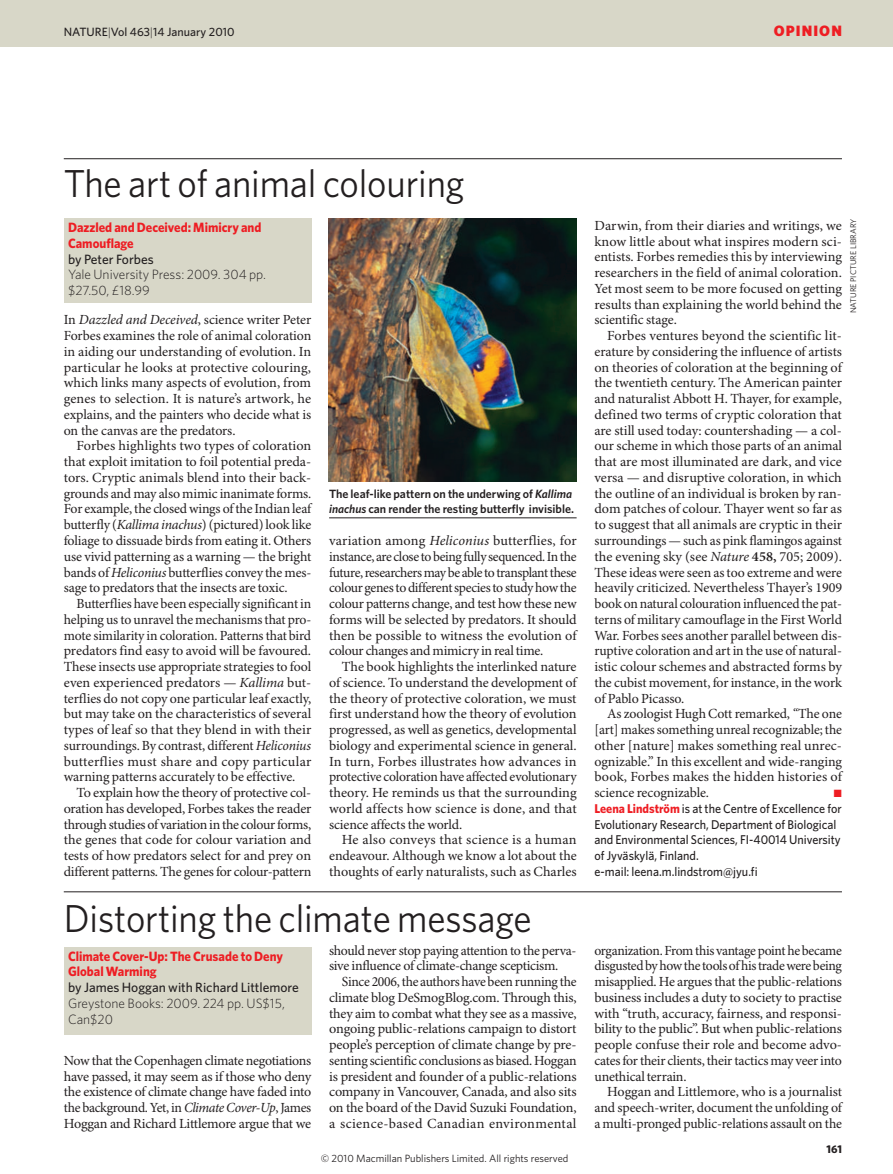
<style>
.page{position:relative;width:893px;height:1174px;background:#fff}
.page>*{position:absolute;margin:0;border:0;box-sizing:border-box;transform-origin:0 0}
.t1{font:39px "Whitney Book 2";letter-spacing:-.005em;color:#231f20;scale:.95 1}
.t2{font:900 15px "Whitney";letter-spacing:.075em;color:#ee1d23}
.t3{font:13.95px/15.8px "Minion Pro";letter-spacing:-.01em;color:#231f20;text-align:justify}
.t4{font:700 13.5px/15.8px "Whitney";color:#ee1d23;scale:.95 1}
.t5{font:300 13.5px/15.8px "Whitney";color:#231f20}
.t6{font:500 13.5px "Whitney";color:#231f20}
.t7{font:500 12.75px/15.8px "Whitney";color:#231f20;scale:.95 1}
.t8{font:600 12px/15.8px "Whitney";color:#231f20}
.t9{font:500 12px "Whitney";color:#231f20}
.t10{font:700 11.25px "Whitney";color:#231f20}
.t11{font:10.5px "Whitney";color:#231f20}
.t12{font:10.5px "Zapf Dingbats Std";color:#ee1d23}
.t13{font:8.25px "Whitney Book 2";color:#231f20}
.s1{font-weight:300}
.s2{font-style:italic}
.s3{font-weight:600}
.s4{font-weight:700;color:#ee1d23}
</style>
<div class="page">
<div style="left:64px;top:218px;width:247px;height:85px;background:#d8d7c8"></div>
<div style="left:64px;top:946px;width:247px;height:88px;background:#d8d7c8"></div>
<hr style="left:64px;top:891px;width:778px;height:1px;background:#231f20">
<img style="left:329px;top:219px;width:247px;height:263px">
<hr style="left:329px;top:517px;width:248px;height:1px;background:#231f20">
<div style="left:0;top:0;width:893px;height:47px;background:#d8d7c8"></div>
<hr style="left:64px;top:158px;width:778px;height:1px;background:#231f20">
<p class="t9" style="left:64px;top:28px;width:172px">NATURE<span class="s1">|</span>Vol 463<span class="s1">|</span>14 January 2010</p>
<p class="t2" style="left:774px;top:25px;width:70px">OPINION</p>
<h1 class="t1" style="left:64px;top:160px;width:423px">The art of animal colouring</h1>
<p class="t4" style="left:68px;top:220px;width:205px">Dazzled and Deceived: Mimicry and<br>Camouflage</p>
<p class="t6" style="left:68px;top:254px;width:87px">by Peter Forbes</p>
<p class="t5" style="left:68px;top:268px;width:200px">Yale University Press: 2009. 304 pp. $27.50, £18.99</p>
<p class="t3" style="left:64px;top:313px;width:249px">In <span class="s2">Dazzled and Deceived</span>, science writer Peter Forbes examines the role of animal coloration in aiding our understanding of evolution. In particular he looks at protective colouring, which links many aspects of evolution, from genes to selection. It is nature’s artwork, he explains, and the painters who decide what is on the canvas are the predators.</p>
<p class="t3" style="left:64px;top:439px;width:249px;text-indent:13px">Forbes highlights two types of coloration that exploit imitation to foil potential preda&shy;tors. Cryptic animals blend into their back&shy;grounds and may also mimic inanimate forms.<br>For example, the closed wings of the Indian leaf butterfly (<span class="s2">Kallima inachus</span>) (pictured) look like foliage to dissuade birds from eating it. Others use vivid patterning as a warning — the bright bands of <span class="s2">Heliconius</span> butterflies convey the mes&shy;sage to predators that the insects are toxic.</p>
<p class="t3" style="left:64px;top:597px;width:249px;text-indent:13px">Butterflies have been especially significant in helping us to unravel the mechanisms that pro&shy;mote similarity in coloration. Patterns that bird predators find easy to avoid will be favoured.<br>These insects use appropriate strategies to fool even experienced predators — <span class="s2">Kallima</span> but&shy;terflies do not copy one particular leaf exactly, but may take on the characteristics of several types of leaf so that they blend in with their surroundings. By contrast, different <span class="s2">Heliconius </span>butterflies must share and copy particular warning patterns accurately to be effective.</p>
<p class="t3" style="left:64px;top:786px;width:249px;text-indent:13px">To explain how the theory of protective col&shy;oration has developed, Forbes takes the reader through studies of variation in the colour forms, the genes that code for colour variation and tests of how predators select for and prey on different patterns. The genes for colour-pattern</p>
<p class="t8" style="left:329px;top:486px;width:246px">The leaf-like pattern on the underwing of <span class="s2">Kallima inachus</span> can render the resting butterfly invisible.</p>
<p class="t3" style="left:329px;top:534px;width:249px">variation among <span class="s2">Heliconius</span> butterflies, for instance, are close to being fully sequenced. In the future, researchers may be able to transplant these colour genes to different species to study how the colour patterns change, and test how these new forms will be selected by predators. It should then be possible to witness the evolution of colour changes and mimicry in real time.</p>
<p class="t3" style="left:329px;top:660px;width:249px;text-indent:13px">The book highlights the interlinked nature of science. To understand the development of the theory of protective coloration, we must first understand how the theory of evolution progressed, as well as genetics, developmental biology and experimental science in general.<br>In turn, Forbes illustrates how advances in protective coloration have affected evolutionary theory. He reminds us that the surrounding world affects how science is done, and that science affects the world.</p>
<p class="t3" style="left:329px;top:833px;width:249px;text-indent:13px">He also conveys that science is a human endeavour. Although we know a lot about the thoughts of early naturalists, such as Charles</p>
<h1 class="t1" style="left:64px;top:894px;width:494px">Distorting the climate message</h1>
<p class="t4" style="left:68px;top:948px;width:228px">Climate Cover-Up: The Crusade to Deny<br>Global Warming</p>
<p class="t6" style="left:68px;top:982px;width:232px">by James Hoggan with Richard Littlemore</p>
<p class="t5" style="left:68px;top:996px;width:218px">Greystone Books: 2009. 224 pp. US$15,<br>Can$20</p>
<p class="t3" style="left:64px;top:1053px;width:249px">Now that the Copenhagen climate negotiations have passed, it may seem as if those who deny the existence of climate change have faded into the background. Yet, in <span class="s2">Climate Cover-Up</span>, James Hoggan and Richard Littlemore argue that we</p>
<p class="t3" style="left:329px;top:943px;width:249px">should never stop paying attention to the perva&shy;sive influence of climate-change scepticism.</p>
<p class="t3" style="left:329px;top:975px;width:249px;text-indent:13px">Since 2006, the authors have been running the climate blog DeSmogBlog.com. Through this, they aim to combat what they see as a massive, ongoing public-relations campaign to distort people’s perception of climate change by pre&shy;senting scientific conclusions as biased. Hoggan is president and founder of a public-relations company in Vancouver, Canada, and also sits on the board of the David Suzuki Foundation, a science-based Canadian environmental</p>
<p class="t11" style="left:321px;top:1152px;width:249px">© 2010 Macmillan Publishers Limited. All rights reserved</p>
<p class="t13" style="left:848px;top:313px;width:96px;rotate:-90deg">NATURE PICTURE LIBRARY</p>
<p class="t3" style="left:594px;top:219px;width:249px">Darwin, from their diaries and writings, we know little about what inspires modern sci&shy;entists. Forbes remedies this by interviewing researchers in the field of animal coloration.<br>Yet most seem to be more focused on getting results than explaining the world behind the scientific stage.</p>
<p class="t3" style="left:594px;top:329px;width:249px;text-indent:13px">Forbes ventures beyond the scientific lit&shy;erature by considering the influence of artists on theories of coloration at the beginning of the twentieth century. The American painter and naturalist Abbott H. Thayer, for example, defined two terms of cryptic coloration that are still used today: countershading — a col&shy;our scheme in which those parts of an animal that are most illuminated are dark, and vice versa — and disruptive coloration, in which the outline of an individual is broken by ran&shy;dom patches of colour. Thayer went so far as to suggest that all animals are cryptic in their surroundings — such as pink flamingos against the evening sky (see <span class="s2">Nature</span> <span class="s3">458,</span> 705; 2009).<br>These ideas were seen as too extreme and were heavily criticized. Nevertheless Thayer’s 1909 book on natural colouration influenced the pat&shy;terns of military camouflage in the First World War. Forbes sees another parallel between dis&shy;ruptive coloration and art in the use of natural&shy;istic colour schemes and abstracted forms by the cubist movement, for instance, in the work of Pablo Picasso.</p>
<p class="t3" style="left:594px;top:707px;width:249px;text-indent:13px">As zoologist Hugh Cott remarked, <span class="s2">“</span>The one [art] makes something unreal recognizable; the other [nature] makes something real unrec&shy;ognizable.” In this excellent and wide-ranging book, Forbes makes the hidden histories of science recognizable.</p>
<p class="t12" style="left:834px;top:787px;width:9px">■</p>
<p class="t7" style="left:594px;top:801px;width:262px"><span class="s4">Leena Lindström</span> is at the Centre of Excellence for Evolutionary Research, Department of Biological and Environmental Sciences, FI-40014 University of Jyväskylä, Finland.<br>e-mail: leena.m.lindstrom@jyu.fi</p>
<p class="t3" style="left:594px;top:943px;width:249px">organization. From this vantage point he became disgusted by how the tools of his trade were being misapplied. He argues that the public-relations business includes a duty to society to practise with “truth, accuracy, fairness, and responsi&shy;bility to the public”. But when public-relations people confuse their role and become advo&shy;cates for their clients, their tactics may veer into unethical terrain.</p>
<p class="t3" style="left:594px;top:1085px;width:249px;text-indent:13px">Hoggan and Littlemore, who is a journalist and speech-writer, document the unfolding of a multi-pronged public-relations assault on the</p>
<p class="t10" style="left:826px;top:1144px;width:17px">161</p>
</div>
